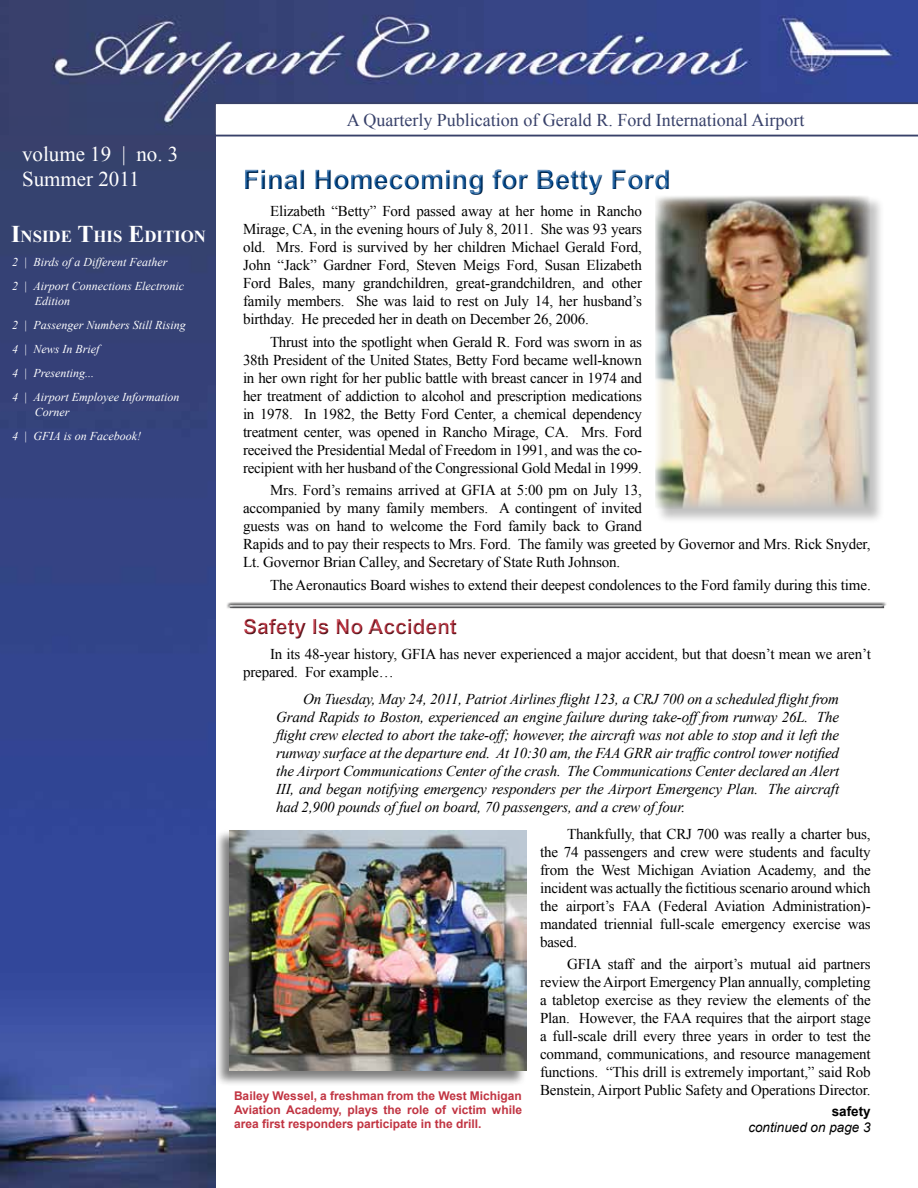
<style>
.page{position:relative;width:918px;height:1188px;background:#fff}
.page>*{position:absolute;margin:0;border:0;box-sizing:border-box;transform-origin:0 0}
.t1{font:700 27px "Arial";color:#004990}
.t2{font:21px/25.2px "Times New Roman";color:#fff}
.t3{font:700 21px "Arial";color:#c13442}
.t4{font:18px "Times New Roman";color:#38416a}
.t5{font:700 16.8px "Times New Roman";color:#fff}
.t6{font:15px/18px "Times New Roman";letter-spacing:-.01em;color:#000;text-align:justify}
.t7{font:italic 15px/18px "Times New Roman";letter-spacing:-.01em;color:#000;text-align:justify}
.t8{font:italic 13.5px "Arial";color:#000}
.t9{font:700 13.5px "Arial";color:#000}
.t10{font:italic 12px/24px "Times New Roman";color:#fff}
.t11{font:700 12px/14.4px "Arial";color:#c13442;text-align:justify}
.s1{font-size:24px}
.s2{color:#384269}
</style>
<div class="page">
<img style="left:0;top:135px;width:216px;height:1053px">
<img style="left:0;top:0;width:918px;height:135px">
<svg style="left:214px;top:102px;width:704px;height:34px"></svg>
<div style="left:232px;top:612px;width:237px;height:32px;background:#000;opacity:.75"></div>
<div style="left:233px;top:162px;width:448px;height:38px;background:#000;opacity:.75"></div>
<div style="left:655px;top:195px;width:230px;height:329px;background:#000;opacity:.25"></div>
<img style="left:656px;top:196px;width:213px;height:313px">
<div style="left:226px;top:601px;width:662px;height:9px;background:#d2d2d2"></div>
<div style="left:227px;top:603px;width:661px;height:9px;background:#000;opacity:.75"></div>
<div style="left:214px;top:830px;width:313px;height:257px;background:#000;opacity:.5"></div>
<img style="left:230px;top:830px;width:297px;height:241px">
<h2 class="t2" style="left:22px;top:141px;width:158px">volume 19 | no. 3<br>Summer 2011</h2>
<p class="t5" style="left:11px;top:225px;width:196px"><span class="s1">I</span>NSIDE <span class="s1">T</span>HIS <span class="s1">E</span>DITION</p>
<p class="t10" style="left:12px;top:250px;width:173px">2 | Birds of a Different Feather<br>2 | Airport Connections Electronic</p>
<p class="t10" style="left:12px;top:289px;width:175px;text-indent:22px">Edition<br>2 | Passenger Numbers Still Rising<br>4 | News In Brief<br>4 | Presenting...<br>4 | Airport Employee Information</p>
<p class="t10" style="left:12px;top:400px;width:130px;text-indent:22px">Corner<br>4 | GFIA is on Facebook!</p>
<p class="t4" style="left:347px;top:107px;width:459px">A Quarterl<span class="s2">y Pub</span>lication of Gerald R. Ford International Airport</p>
<h1 class="t1" style="left:243px;top:162px;width:429px">Final Homecoming for Betty Ford</h1>
<p class="t6" style="left:243px;top:202px;width:401px;text-indent:27px">Elizabeth “Betty” Ford passed away at her home in Rancho Mirage, CA, in the evening hours of July 8, 2011. She was 93 years old. Mrs. Ford is survived by her children Michael Gerald Ford, John “Jack” Gardner Ford, Steven Meigs Ford, Susan Elizabeth Ford Bales, many grandchildren, great-grandchildren, and other family members. She was laid to rest on July 14, her husband’s birthday. He preceded her in death on December 26, 2006.</p>
<p class="t6" style="left:243px;top:332px;width:401px;text-indent:27px">Thrust into the spotlight when Gerald R. Ford was sworn in as 38th President of the United States, Betty Ford became well-known in her own right for her public battle with breast cancer in 1974 and her treatment of addiction to alcohol and prescription medications in 1978. In 1982, the Betty Ford Center, a chemical dependency treatment center, was opened in Rancho Mirage, CA. Mrs. Ford received the Presidential Medal of Freedom in 1991, and was the co&shy;recipient with her husband of the Congressional Gold Medal in 1999.</p>
<p class="t6" style="left:243px;top:481px;width:629px;text-align:left;text-indent:27px">Mrs. Ford’s remains arrived at GFIA at 5:00 pm on July 13,<br>accompanied by many family members. A contingent of invited<br>guests was on hand to welcome the Ford family back to Grand<br>Rapids and to pay their respects to Mrs. Ford. The family was greeted by Governor and Mrs. Rick Snyder, Lt. Governor Brian Calley, and Secretary of State Ruth Johnson.</p>
<p class="t6" style="left:270px;top:575px;width:602px">The Aeronautics Board wishes to extend their deepest condolences to the Ford family during this time.</p>
<h2 class="t3" style="left:243px;top:613px;width:215px">Safety Is No Accident</h2>
<p class="t6" style="left:243px;top:645px;width:629px;text-indent:27px">In its 48-year history, GFIA has never experienced a major accident, but that doesn’t mean we aren’t prepared. For example…</p>
<p class="t7" style="left:276px;top:690px;width:565px;text-indent:27px">On Tuesday, May 24, 2011, Patriot Airlines flight 123, a CRJ 700 on a scheduled flight from Grand Rapids to Boston, experienced an engine failure during take-off from runway 26L. The flight crew elected to abort the take-off; however, the aircraft was not able to stop and it left the runway surface at the departure end. At 10:30 am, the FAA GRR air traffic control tower notified the Airport Communications Center of the crash. The Communications Center declared an Alert III, and began notifying emergency responders per the Airport Emergency Plan. The aircraft had 2,900 pounds of fuel on board, 70 passengers, and a crew of four.</p>
<p class="t6" style="left:540px;top:825px;width:332px;text-indent:27px">Thankfully, that CRJ 700 was really a charter bus, the 74 passengers and crew were students and faculty from the West Michigan Aviation Academy, and the incident was actually the fictitious scenario around which the airport’s FAA (Federal Aviation Administration)- mandated triennial full-scale emergency exercise was based.</p>
<p class="t6" style="left:540px;top:955px;width:332px;text-indent:27px">GFIA staff and the airport’s mutual aid partners review the Airport Emergency Plan annually, completing a tabletop exercise as they review the elements of the Plan. However, the FAA requires that the airport stage a full-scale drill every three years in order to test the command, communications, and resource management functions. “This drill is extremely important,” said Rob Benstein, Airport Public Safety and Operations Director.</p>
<p class="t11" style="left:234px;top:1089px;width:290px">Bailey Wessel, a freshman from the West Michigan Aviation Academy, plays the role of victim while area first responders participate in the drill.</p>
<p class="t9" style="left:832px;top:1102px;width:41px">safety</p>
<p class="t8" style="left:748px;top:1119px;width:124px">continued on page 3</p>
</div>
